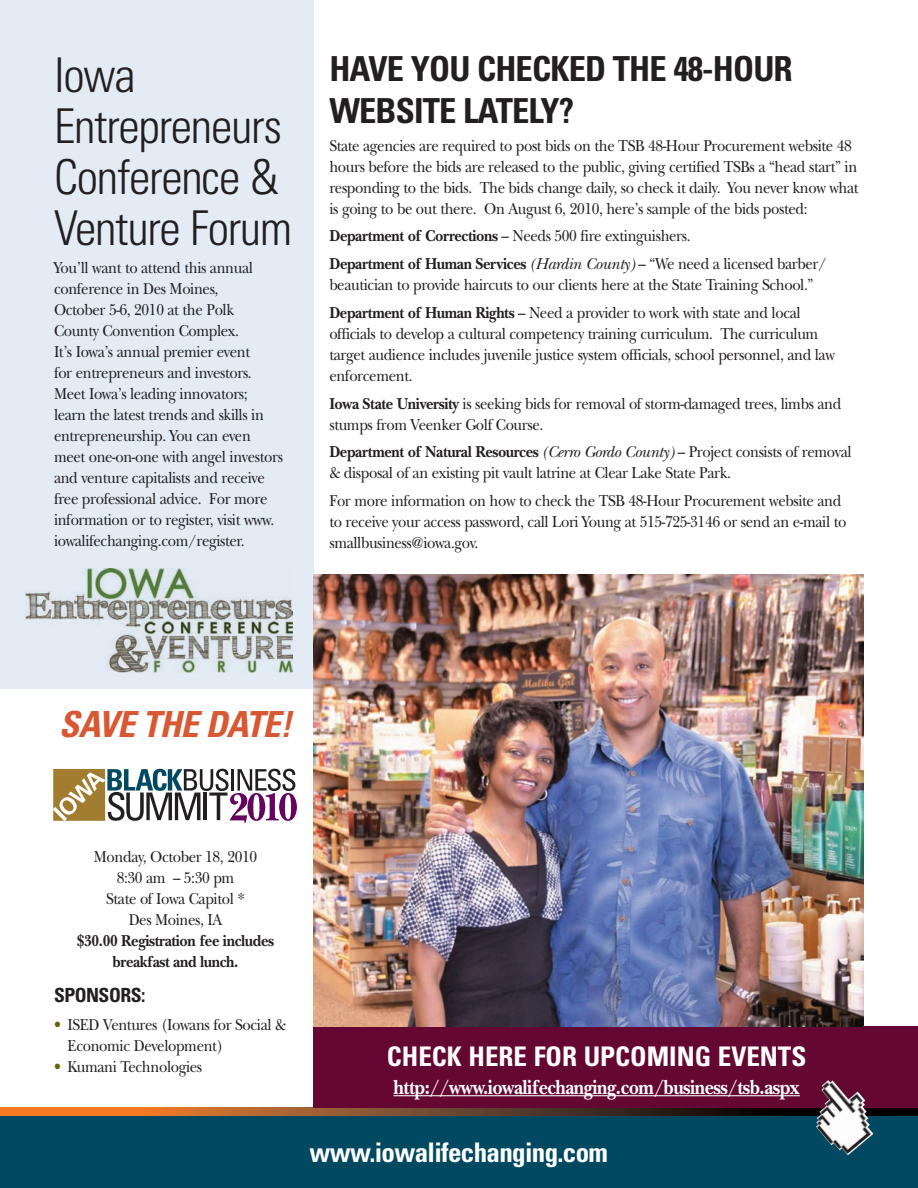
<style>
.page{position:relative;width:918px;height:1188px;background:#fff}
.page>*{position:absolute;margin:0;border:0;box-sizing:border-box;transform-origin:0 0}
.t1{font:300 condensed 48px/51px "Univers";letter-spacing:-.025em;color:#231f20}
.t2{font:italic 700 condensed 36px "Univers";letter-spacing:-.025em;color:#d95834}
.t3{font:700 condensed 34.5px/41.4px "Univers";letter-spacing:-.025em;color:#231f20}
.t4{font:700 condensed 27px "Univers";letter-spacing:-.025em;color:#fff}
.t5{font:700 21px "New Baskerville";letter-spacing:-.025em;color:#fff;scale:.9 1}
.t6{font:700 condensed 19.5px "Univers";letter-spacing:-.025em;color:#231f20}
.t7{font:16.5px/21px "New Baskerville";letter-spacing:-.025em;color:#231f20;scale:.9 1}
.t8{font:700 16.5px/21px "New Baskerville";letter-spacing:-.025em;color:#231f20;text-align:center;scale:.9 1}
.s1{font-weight:700}
.s2{font-style:italic}
.s3{color:#676200}
</style>
<div class="page">
<div style="left:0;top:0;width:313px;height:689px;background:#e3ecf5"></div>
<svg style="left:0;top:1107px;width:918px;height:9px;background:#7c4223"></svg>
<div style="left:0;top:1116px;width:918px;height:72px;background:#004960"></div>
<div style="left:313px;top:1026px;width:605px;height:81px;background:#650733"></div>
<svg style="left:53px;top:769px;width:244px;height:54px"></svg>
<img style="left:26px;top:568px;width:266px;height:105px">
<hr style="left:393px;top:1095px;width:407px;height:1px;background:#fff">
<img style="left:816px;top:1080px;width:57px;height:75px">
<img style="left:313px;top:575px;width:551px;height:451px">
<h1 class="t1" style="left:54px;top:50px;width:240px">Iowa<br>Entrepreneurs<br>Conference &amp;<br>Venture Forum</h1>
<p class="t7" style="left:54px;top:257px;width:256px">You’ll want to attend this annual conference in Des Moines,<br>October 5-6, 2010 at the Polk County Convention Complex.<br>It’s Iowa’s annual premier event<br>for entrepreneurs and investors.<br>Meet Iowa’s leading innovators; learn the latest trends and skills in entrepreneurship. You can even meet one-on-one with angel investors and venture capitalists and receive free professional advice. For more information or to register, visit www. iowalifechanging.com/register.</p>
<h3 class="t3" style="left:329px;top:48px;width:465px">HAVE YOU CHECKED THE 48-HOUR<br>WEBSITE LATELY?</h3>
<p class="t7" style="left:329px;top:135px;width:590px">State agencies are required to post bids on the TSB 48-Hour Procurement website 48 hours before the bids are released to the public, giving certified TSBs a “head start” in responding to the bids. The bids change daily, so check it daily. You never know what is going to be out there. On August 6, 2010, here’s sample of the bids posted:</p>
<p class="t7" style="left:329px;top:222px;width:554px;line-height:27.8px"><span class="s1">Department of Corrections</span> – Needs 500 fire extinguishers.<br><span class="s1">Department of Human Services</span> <span class="s2">(Hardin County)</span> – “We need a licensed barber/</p>
<p class="t7" style="left:329px;top:271px;width:539px;line-height:27.8px">beautician to provide haircuts to our clients here at the State Training School.”<br><span class="s1">Department of Human Rights</span> – Need a provider to work with state and local</p>
<p class="t7" style="left:329px;top:323px;width:563px">officials to develop a cultural competency training curriculum. The curriculum target audience includes juvenile justice system officials, school personnel, and law enforcement.</p>
<p class="t7" style="left:329px;top:393px;width:570px"><span class="s1">Iowa State University</span> is seeking bids for removal of storm-damaged trees, limbs and stumps from Veenker Golf Course.</p>
<p class="t7" style="left:329px;top:442px;width:582px"><span class="s1">Department of Natural Resources</span> <span class="s2">(Cerro Gordo County)</span> – Project consists of removal &amp; disposal of an existing pit vault latrine at Clear Lake State Park.</p>
<p class="t7" style="left:329px;top:490px;width:576px">For more information on how to check the TSB 48-Hour Procurement website and to receive your access password, call Lori Young at 515-725-3146 or send an e-mail to smallbusiness@iowa.gov.</p>
<h2 class="t2" style="left:59px;top:702px;width:234px">SAVE THE DATE!</h2>
<p class="t7" style="left:94px;top:846px;width:183px;text-align:center">Monday, October 18, 2010<br>8:30 am – 5:30 pm<br>State of Iowa Capitol *<br>Des Moines, IA</p>
<p class="t8" style="left:77px;top:930px;width:221px">$30.00 Registration fee includes breakfast and lunch.</p>
<p class="t6" style="left:54px;top:983px;width:93px">SPONSORS:</p>
<p class="t7" style="left:67px;top:1014px;width:244px;text-indent:-13px"><span class="s3">•</span> ISED Ventures (Iowans for Social &amp;<br>Economic Development)</p>
<p class="t7" style="left:54px;top:1056px;width:166px"><span class="s3">•</span> Kumani Technologies</p>
<h3 class="t4" style="left:387px;top:1040px;width:97px">CHECK HERE</h3>
<h3 class="t4" style="left:534px;top:1040px;width:15px">FOR</h3>
<h3 class="t4" style="left:584px;top:1040px;width:150px">UPCOMING EVEN</h3>
<h3 class="t4" style="left:778px;top:1040px;width:28px">TS</h3>
<p class="t5" style="left:393px;top:1075px;width:453px">http://www.iowalifechanging.com/business/tsb.aspx</p>
<h3 class="t4" style="left:309px;top:1136px;width:300px">WWW.IOWALIFECHANGING.COM</h3>
</div>
